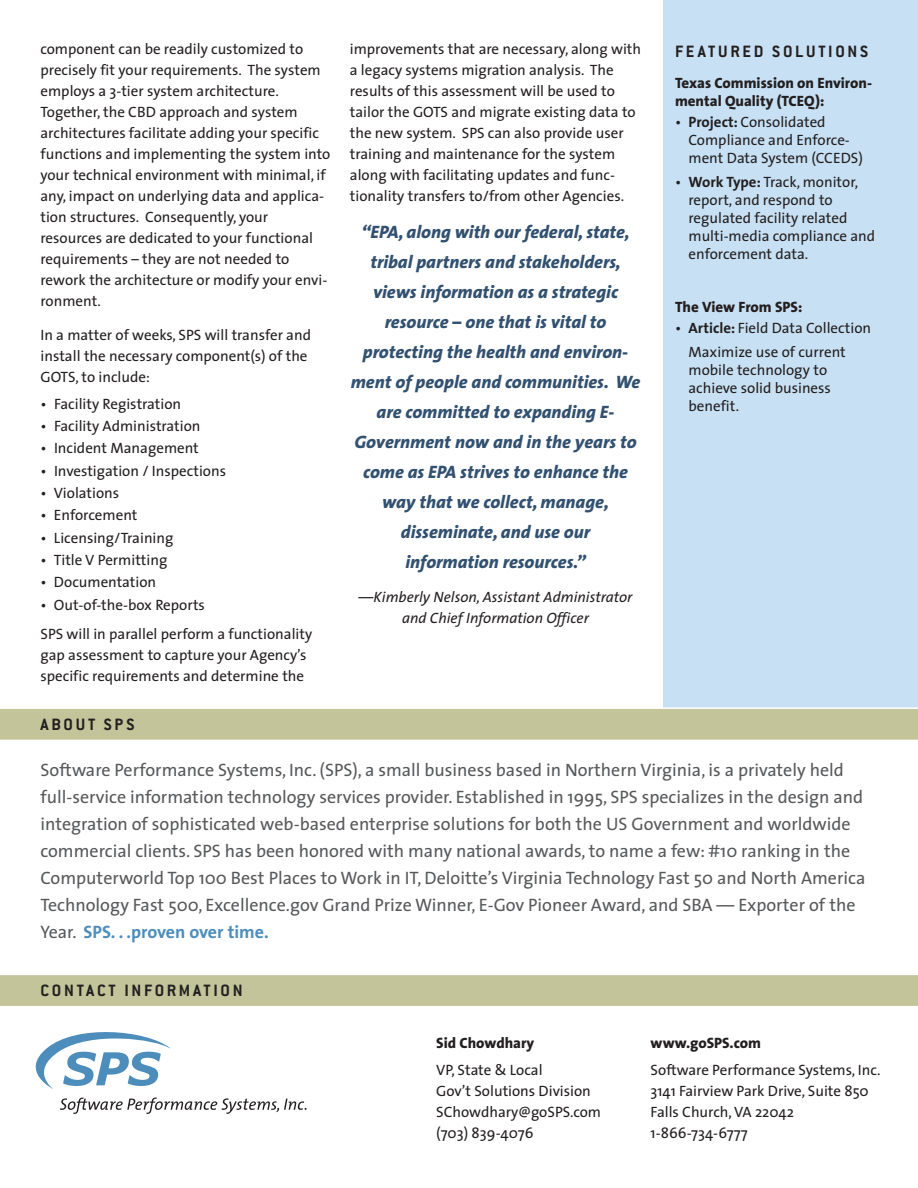
<style>
.page{position:relative;width:918px;height:1188px;background:#fff}
.page>*{position:absolute;margin:0;border:0;box-sizing:border-box;transform-origin:0 0}
.t1{font:18px/27px "The Sans";color:#57585a}
.t2{font:italic 800 18px/30px "The Sans";color:#325170;text-align:center}
.t3{font:700 18px "Conduit ITCTT";letter-spacing:.15em;color:#231f20}
.t4{font:15px/21px "The Sans";color:#231f20}
.t5{font:800 15px/18px "The Sans";color:#231f20}
.t6{font:italic 15px/21px "The Sans";color:#231f20;text-align:center}
.s1{font-weight:700}
.s2{font-weight:700;color:#4c8dbc}
</style>
<div class="page">
<div style="left:663px;top:0;width:255px;height:707px;background:#c7e0f3"></div>
<svg style="left:0;top:707px;width:918px;height:33px;background:#c6c7a0"></svg>
<svg style="left:36px;top:1032px;width:134px;height:57px"></svg>
<svg style="left:60px;top:1098px;width:247px;height:16px"></svg>
<div style="left:0;top:975px;width:918px;height:31px;background:#c3c49a"></div>
<p class="t4" style="left:40px;top:40px;width:291px">component can be readily customized to precisely fit your requirements. The system employs a 3-tier system architecture.<br>Together, the CBD approach and system architectures facilitate adding your specific functions and implementing the system into your technical environment with minimal, if any, impact on underlying data and applica&shy;tion structures. Consequently, your resources are dedicated to your functional requirements – they are not needed to rework the architecture or modify your envi&shy;ronment.</p>
<p class="t4" style="left:40px;top:326px;width:272px">In a matter of weeks, SPS will transfer and install the necessary component(s) of the<br>GOTS, to include:</p>
<p class="t4" style="left:40px;top:395px;width:142px">• Facility Registration</p>
<p class="t4" style="left:40px;top:417px;width:162px">• Facility Administration</p>
<p class="t4" style="left:40px;top:439px;width:160px">• Incident Management</p>
<p class="t4" style="left:40px;top:462px;width:187px">• Investigation / Inspections</p>
<p class="t4" style="left:40px;top:484px;width:80px">• Violations</p>
<p class="t4" style="left:40px;top:506px;width:98px">• Enforcement</p>
<p class="t4" style="left:40px;top:529px;width:135px">• Licensing/Training</p>
<p class="t4" style="left:40px;top:551px;width:128px">• Title V Permitting</p>
<p class="t4" style="left:40px;top:573px;width:117px">• Documentation</p>
<p class="t4" style="left:40px;top:591px;width:273px;line-height:29.7px">• Out-of-the-box Reports<br>SPS will in parallel perform a functionality</p>
<p class="t4" style="left:40px;top:646px;width:267px">gap assessment to capture your Agency’s specific requirements and determine the</p>
<p class="t3" style="left:40px;top:714px;width:95px">ABOUT SPS</p>
<p class="t4" style="left:350px;top:40px;width:293px">improvements that are necessary, along with a legacy systems migration analysis. The results of this assessment will be used to tailor the GOTS and migrate existing data to the new system. SPS can also provide user training and maintenance for the system along with facilitating updates and func&shy;tionality transfers to/from other Agencies.</p>
<p class="t2" style="left:351px;top:218px;width:291px">“EPA, along with our federal, state, tribal partners and stakeholders, views information as a strategic resource – one that is vital to protecting the health and environ&shy;ment of people and communities. We are committed to expanding E-<br>Government now and in the years to come as EPA strives to enhance the way that we collect, manage, disseminate, and use our<br>information resources.”</p>
<p class="t6" style="left:359px;top:588px;width:275px">—Kimberly Nelson, Assistant Administrator and Chief Information Officer</p>
<p class="t3" style="left:675px;top:40px;width:195px">FEATURED SOLUTIONS</p>
<p class="t5" style="left:675px;top:75px;width:199px">Texas Commission on Environ&shy;mental Quality (TCEQ):</p>
<p class="t4" style="left:688px;top:114px;width:176px;line-height:18px;text-indent:-14px">• <span class="s1">Project:</span> Consolidated<br>Compliance and Enforce&shy;ment Data System (CCEDS)</p>
<p class="t4" style="left:688px;top:175px;width:188px;line-height:18px;text-indent:-14px">• <span class="s1">Work Type:</span> Track, monitor, report, and respond to regulated facility related multi-media compliance and enforcement data.</p>
<p class="t5" style="left:675px;top:299px;width:129px">The View From SPS:</p>
<p class="t4" style="left:688px;top:317px;width:184px;line-height:24.5px;text-indent:-14px">• <span class="s1">Article:</span> Field Data Collection<br>Maximize use of current</p>
<p class="t4" style="left:688px;top:363px;width:144px;line-height:18px">mobile technology to achieve solid business benefit.</p>
<p class="t1" style="left:40px;top:759px;width:826px">Software Performance Systems, Inc. (SPS), a small business based in Northern Virginia, is a privately held full-service information technology services provider. Established in 1995, SPS specializes in the design and integration of sophisticated web-based enterprise solutions for both the US Government and worldwide commercial clients. SPS has been honored with many national awards, to name a few: #10 ranking in the Computerworld Top 100 Best Places to Work in IT, Deloitte’s Virginia Technology Fast 50 and North America Technology Fast 500, Excellence.gov Grand Prize Winner, E-Gov Pioneer Award, and SBA — Exporter of the Year. <span class="s2">SPS. . .proven over time.</span></p>
<p class="t3" style="left:40px;top:980px;width:204px">CONTACT INFORMATION</p>
<p class="t5" style="left:436px;top:1035px;width:100px">Sid Chowdhary</p>
<p class="t4" style="left:436px;top:1061px;width:166px">VP, State &amp; Local<br>Gov’t Solutions Division<br>SChowdhary@goSPS.com (703) 839-4076</p>
<p class="t5" style="left:651px;top:1035px;width:112px">www.goSPS.com</p>
<p class="t4" style="left:651px;top:1061px;width:231px">Software Performance Systems, Inc.<br>3141 Fairview Park Drive, Suite 850<br>Falls Church, VA 22042<br>1-866-734-6777</p>
</div>
